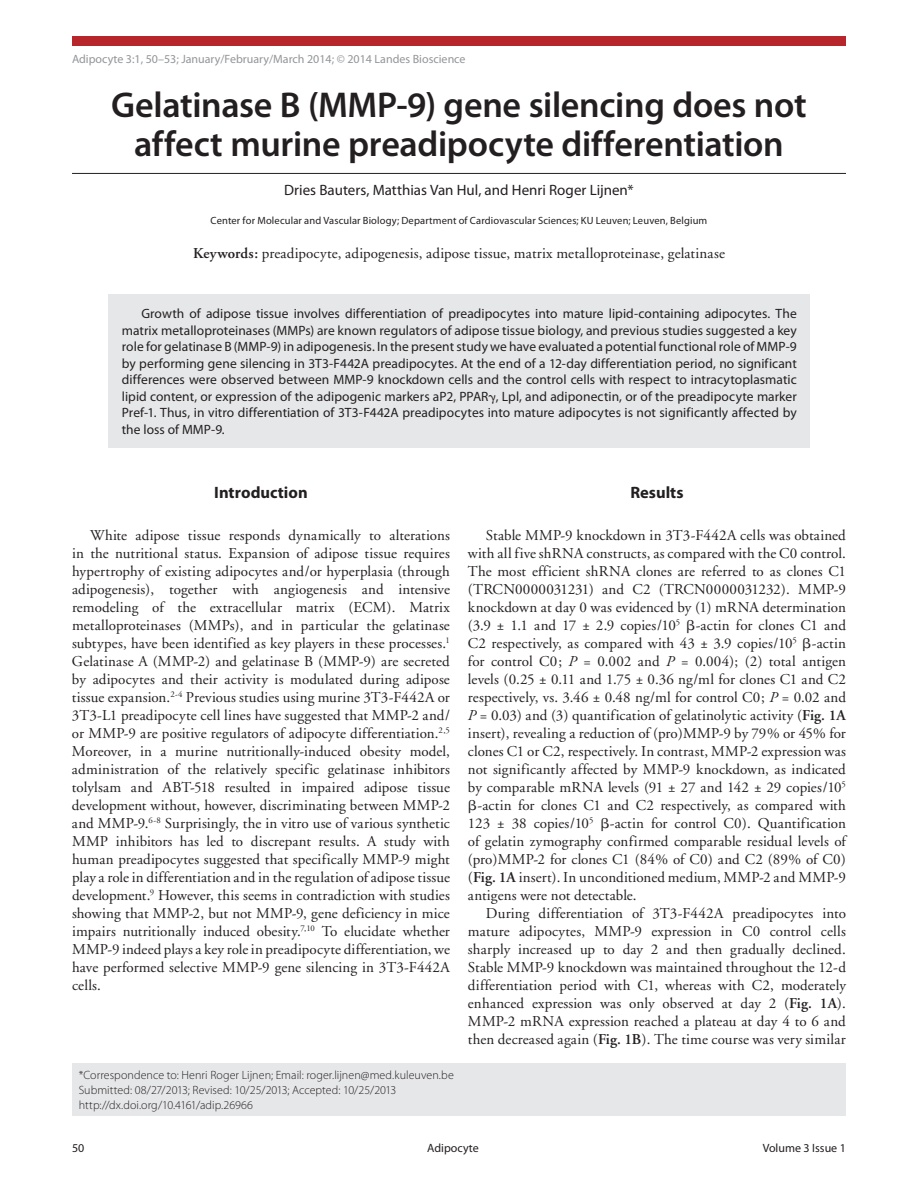
<style>
.page{position:relative;width:918px;height:1188px;background:#fff}
.page>*{position:absolute;margin:0;border:0;box-sizing:border-box;transform-origin:0 0}
.t1{font:600 36px/39px "Myriad Pro";letter-spacing:-.01em;color:#231f20;text-align:center}
.t2{font:700 16.5px "Myriad Pro";color:#231f20}
.t3{font:15px/18px "Adobe Garamond";letter-spacing:.01em;color:#231f20;text-align:justify}
.t4{font:15px "Myriad Pro";color:#231f20}
.t5{font:13.5px/16.5px "Myriad Pro";letter-spacing:.005em;color:#231f20;text-align:justify}
.t6{font:300 12px/15px "Myriad Pro";letter-spacing:.005em;color:#231f20}
.t7{font:12px "Myriad Pro";color:#939598}
.t8{font:12px "Myriad Pro";color:#231f20}
.t9{font:10.5px "Myriad Pro";letter-spacing:.015em;color:#231f20}
.s1{font-weight:600}
.s2{font-family:"Universal Std Greekw Math Pi"}
.s3{font-style:italic}
</style>
<div class="page">
<div style="left:72px;top:36px;width:774px;height:10px;background:#b7262b"></div>
<div style="left:72px;top:1063px;width:774px;height:53px;background:#e6e7e9"></div>
<hr style="left:72px;top:173px;width:774px;height:1px;background:#231f20">
<div style="left:108px;top:295px;width:702px;height:153px;background:#e6e7e9"></div>
<p class="t7" style="left:72px;top:52px;width:395px">Adipocyte 3:1, 50–53; January/February/March 2014; © 2014 Landes Bioscience</p>
<h1 class="t1" style="left:111px;top:85px;width:697px">Gelatinase B (MMP-9) gene silencing does not affect murine preadipocyte differentiation</h1>
<p class="t4" style="left:284px;top:181px;width:351px">Dries Bauters, Matthias Van Hul, and Henri Roger Lijnen*</p>
<p class="t9" style="left:211px;top:214px;width:498px">Center for Molecular and Vascular Biology; Department of Cardiovascular Sciences; KU Leuven; Leuven, Belgium</p>
<p class="t3" style="left:193px;top:244px;width:533px"><span class="s1">Keywords:</span> preadipocyte, adipogenesis, adipose tissue, matrix metalloproteinase, gelatinase</p>
<p class="t5" style="left:122px;top:305px;width:677px;text-indent:20px">Growth of adipose tissue involves differentiation of preadipocytes into mature lipid-containing adipocytes. The matrix metalloproteinases (MMPs) are known regulators of adipose tissue biology, and previous studies suggested a key role for gelatinase B (MMP-9) in adipogenesis. In the present study we have evaluated a potential functional role of MMP-9 by performing gene silencing in 3T3-F442A preadipocytes. At the end of a 12-day differentiation period, no significant differences were observed between MMP-9 knockdown cells and the control cells with respect to intracytoplasmatic lipid content, or expression of the adipogenic markers aP2, PPAR<span class="s2">γ</span>, Lpl, and adiponectin, or of the preadipocyte marker Pref-1. Thus, in vitro differentiation of 3T3-F442A preadipocytes into mature adipocytes is not significantly affected by the loss of MMP-9.</p>
<p class="t2" style="left:214px;top:482px;width:95px">Introduction</p>
<p class="t3" style="left:72px;top:527px;width:380px;text-indent:18px">White adipose tissue responds dynamically to alterations in the nutritional status. Expansion of adipose tissue requires hypertrophy of existing adipocytes and/or hyperplasia (through adipogenesis), together with angiogenesis and intensive remodeling of the extracellular matrix (ECM). Matrix metalloproteinases (MMPs), and in particular the gelatinase subtypes, have been identified as key players in these processes.<sup>1<br></sup>Gelatinase A (MMP-2) and gelatinase B (MMP-9) are secreted by adipocytes and their activity is modulated during adipose tissue expansion.<sup>2-4</sup> Previous studies using murine 3T3-F442A or 3T3-L1 preadipocyte cell lines have suggested that MMP-2 and/ or MMP-9 are positive regulators of adipocyte differentiation.<sup>2,5<br></sup>Moreover, in a murine nutritionally-induced obesity model, administration of the relatively specific gelatinase inhibitors tolylsam and ABT-518 resulted in impaired adipose tissue development without, however, discriminating between MMP-2 and MMP-9.<sup>6-8</sup> Surprisingly, the in vitro use of various synthetic MMP inhibitors has led to discrepant results. A study with human preadipocytes suggested that specifically MMP-9 might play a role in differentiation and in the regulation of adipose tissue development.<sup>9</sup> However, this seems in contradiction with studies showing that MMP-2, but not MMP-9, gene deficiency in mice impairs nutritionally induced obesity.<sup>7,10</sup> To elucidate whether MMP-9 indeed plays a key role in preadipocyte differentiation, we have performed selective MMP-9 gene silencing in 3T3-F442A cells.</p>
<p class="t6" style="left:79px;top:1067px;width:377px">*Correspondence to: Henri Roger Lijnen; Email: roger.lijnen@med.kuleuven.be<br>Submitted: 08/27/2013; Revised: 10/25/2013; Accepted: 10/25/2013 http://dx.doi.org/10.4161/adip.26966</p>
<p class="t2" style="left:630px;top:482px;width:55px">Results</p>
<p class="t3" style="left:468px;top:527px;width:380px;text-indent:18px">Stable MMP-9 knockdown in 3T3-F442A cells was obtained with all five shRNA constructs, as compared with the C0 control.<br>The most efficient shRNA clones are referred to as clones C1 (TRCN0000031231) and C2 (TRCN0000031232). MMP-9 knockdown at day 0 was evidenced by (1) mRNA determination (3.9 ± 1.1 and 17 ± 2.9 copies/10<sup>5</sup> <span class="s2">β</span>-actin for clones C1 and C2 respectively, as compared with 43 ± 3.9 copies/10<sup>5</sup> <span class="s2">β</span>-actin for control C0; <span class="s3">P</span> = 0.002 and <span class="s3">P</span> = 0.004); (2) total antigen levels (0.25 ± 0.11 and 1.75 ± 0.36 ng/ml for clones C1 and C2 respectively, vs. 3.46 ± 0.48 ng/ml for control C0; <span class="s3">P</span> = 0.02 and <span class="s3">P</span> = 0.03) and (3) quantification of gelatinolytic activity (<span class="s1">Fig. 1A </span>insert), revealing a reduction of (pro)MMP-9 by 79% or 45% for clones C1 or C2, respectively. In contrast, MMP-2 expression was not significantly affected by MMP-9 knockdown, as indicated by comparable mRNA levels (91 ± 27 and 142 ± 29 copies/10<sup>5 </sup><span class="s2">β</span>-actin for clones C1 and C2 respectively, as compared with 123 ± 38 copies/10<sup>5</sup> <span class="s2">β</span>-actin for control C0). Quantification of gelatin zymography confirmed comparable residual levels of (pro)MMP-2 for clones C1 (84% of C0) and C2 (89% of C0) (<span class="s1">Fig. 1A</span> insert). In unconditioned medium, MMP-2 and MMP-9 antigens were not detectable.</p>
<p class="t3" style="left:468px;top:905px;width:380px;text-indent:18px">During differentiation of 3T3-F442A preadipocytes into mature adipocytes, MMP-9 expression in C0 control cells sharply increased up to day 2 and then gradually declined.<br>Stable MMP-9 knockdown was maintained throughout the 12-d differentiation period with C1, whereas with C2, moderately enhanced expression was only observed at day 2 (<span class="s1">Fig. 1A</span>).<br>MMP-2 mRNA expression reached a plateau at day 4 to 6 and then decreased again (<span class="s1">Fig. 1B</span>). The time course was very similar</p>
<p class="t8" style="left:72px;top:1141px;width:14px">50</p>
<p class="t8" style="left:427px;top:1141px;width:53px">Adipocyte</p>
<p class="t8" style="left:763px;top:1141px;width:85px">Volume 3 Issue 1</p>
</div>
